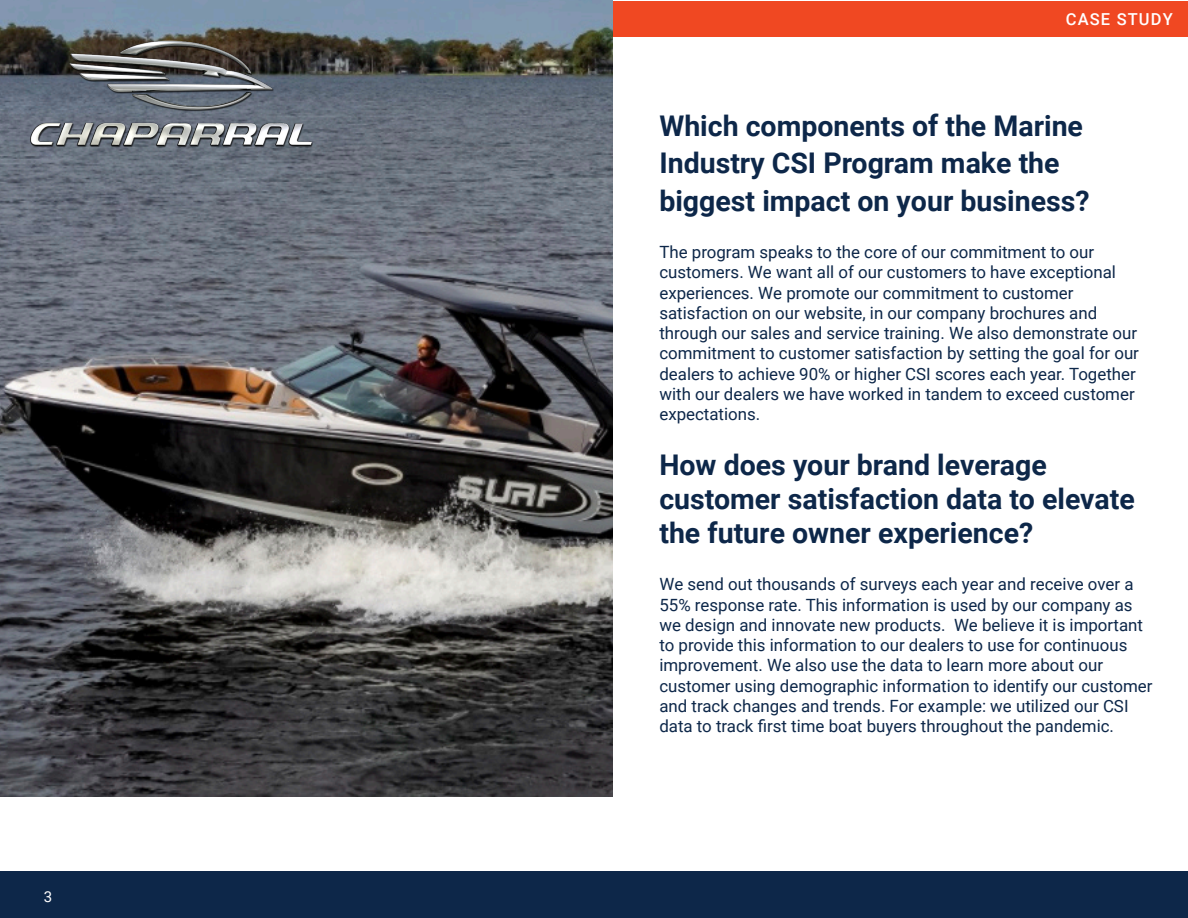
<style>
.page{position:relative;width:1188px;height:918px;background:#fff}
.page>*{position:absolute;margin:0;border:0;box-sizing:border-box;transform-origin:0 0}
.t1{font:700 28.5px/37.5px "Roboto";color:#0d2749}
.t2{font:16.8px/20.2px "Roboto";color:#0d2749}
.t3{font:500 16.5px "Roboto";letter-spacing:.07em;color:#fff}
.t4{font:15px "Roboto";color:#fff}
</style>
<div class="page">
<div style="left:0;top:871px;width:1188px;height:47px;background:#0d2749"></div>
<div style="left:158px;top:1px;width:1030px;height:35px;background:#f04822"></div>
<img style="left:0;top:0;width:613px;height:796px">
<img style="left:27px;top:38px;width:288px;height:110px">
<p class="t4" style="left:44px;top:886px;width:10px">3</p>
<p class="t3" style="left:1066px;top:7px;width:109px">CASE STUDY</p>
<p class="t1" style="left:659px;top:106px;width:432px">Which components of the Marine<br>Industry CSI Program make the biggest impact on your business?</p>
<p class="t2" style="left:659px;top:241px;width:481px">The program speaks to the core of our commitment to our customers. We want all of our customers to have exceptional experiences. We promote our commitment to customer satisfaction on our website, in our company brochures and through our sales and service training. We also demonstrate our commitment to customer satisfaction by setting the goal for our dealers to achieve 90% or higher CSI scores each year. Together with our dealers we have worked in tandem to exceed customer expectations.</p>
<p class="t1" style="left:659px;top:446px;width:477px;line-height:34.2px">How does your brand leverage customer satisfaction data to elevate the future owner experience?</p>
<p class="t2" style="left:659px;top:574px;width:495px">We send out thousands of surveys each year and receive over a 55% response rate. This information is used by our company as we design and innovate new products. We believe it is important to provide this information to our dealers to use for continuous improvement. We also use the data to learn more about our customer using demographic information to identify our customer and track changes and trends. For example: we utilized our CSI data to track first time boat buyers throughout the pandemic.</p>
</div>
